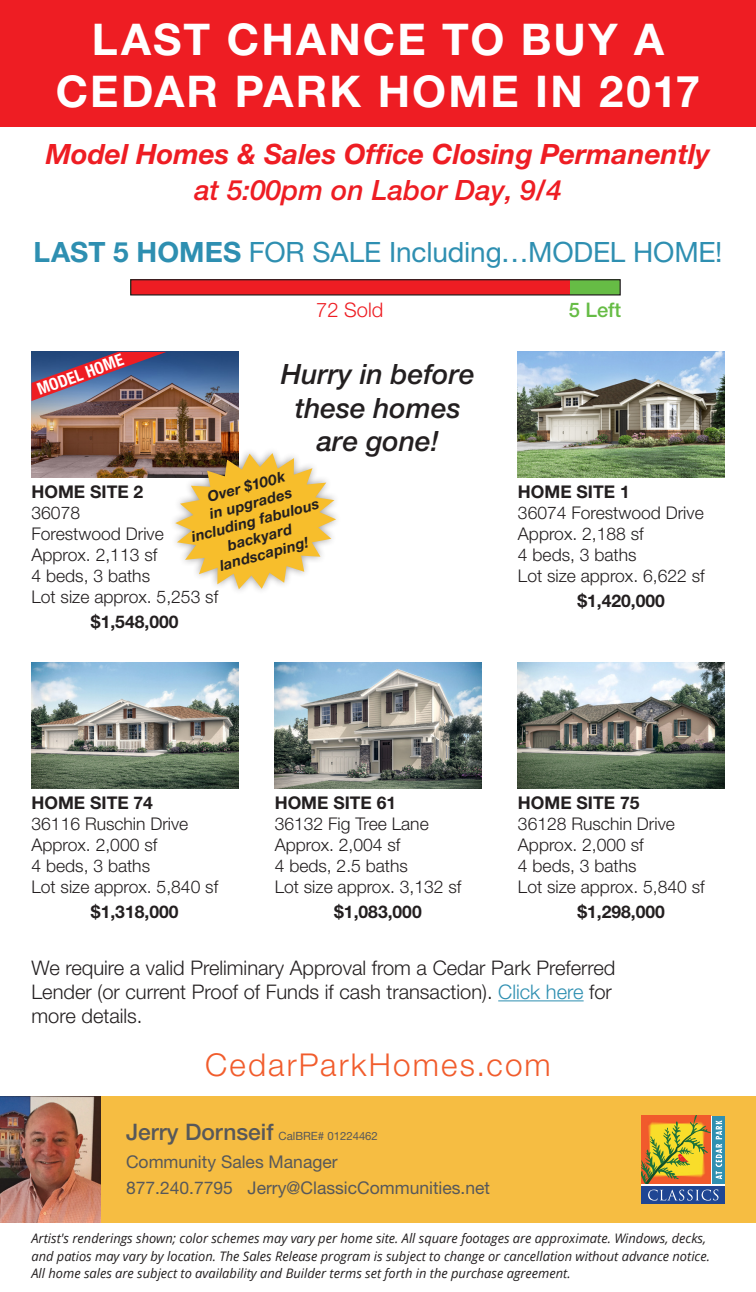
<style>
.page{position:relative;width:756px;height:1292px;background:#fff}
.page>*{position:absolute;margin:0;border:0;box-sizing:border-box;transform-origin:0 0}
.t1{font:700 43.75px/52.5px "Helvetica Neue LT Pro";letter-spacing:.05em;color:#fff;text-align:center}
.t2{font:300 31.5px "Helvetica Neue LT Pro";letter-spacing:.07em;color:#f15c2c}
.t3{font:italic 700 28px "Helvetica Neue LT Pro";color:#ee1d23}
.t4{font:28px "Helvetica Neue LT Pro";letter-spacing:-.005em;color:#2e8fb1}
.t5{font:italic 500 28px/33.6px "Helvetica Neue LT Pro";color:#231f20;text-align:center}
.t6{font:italic 500 28px "Helvetica Neue LT Pro";color:#ee1d23}
.t7{font:300 20.12px/24.2px "Helvetica Neue LT Pro";color:#231f20}
.t8{font:300 20.12px "Helvetica Neue LT Pro";color:#ee1d23}
.t9{font:500 20.12px "Helvetica Neue LT Pro";color:#66bc45}
.t10{font:300 17.5px/21px "Helvetica Neue LT Pro";color:#231f20}
.t11{font:700 17.5px "Helvetica Neue LT Pro";color:#231f20}
.t12{font:17.5px/26.2px "Helvetica Neue LT Pro";color:#57585a}
.t13{font:700 condensed 16.62px "Helvetica Neue LT Pro";color:#fff}
.t14{font:italic 700 14.7px/17.3px "Helvetica Neue LT Pro";color:#231f20;text-align:center}
.t15{font:italic 13.12px/17.5px "Open Sans";color:#231f20}
.t16{font:11.38px "Helvetica Neue LT Pro";color:#57585a}
.s1{font-weight:700}
.s2{color:#2e8fb1}
.s3{font-weight:500;font-size:22.75px}
</style>
<div class="page">
<div style="left:0;top:0;width:756px;height:126px;background:#ee1d23"></div>
<img style="left:518px;top:352px;width:206px;height:126px">
<img style="left:275px;top:662px;width:206px;height:126px">
<img style="left:31px;top:352px;width:207px;height:126px">
<img style="left:518px;top:662px;width:206px;height:126px">
<img style="left:31px;top:662px;width:207px;height:126px">
<hr style="left:498px;top:1000px;width:86px;height:1px;background:#2e8fb1">
<div style="left:0;top:1096px;width:756px;height:126px;background:#f6bd42"></div>
<img style="left:0;top:1096px;width:101px;height:126px">
<svg style="left:642px;top:1183px;width:83px;height:3px"></svg>
<div style="left:642px;top:1186px;width:83px;height:17px;background:#1f4693"></div>
<svg style="left:648px;top:1189px;width:70px;height:11px"></svg>
<div style="left:713px;top:1115px;width:12px;height:68px;background:#3090b1"></div>
<svg style="left:642px;top:1115px;width:80px;height:68px;background:#be9942"></svg>
<div style="left:131px;top:280px;width:489px;height:15px;background:#66bc45"></div>
<div style="left:131px;top:280px;width:438px;height:15px;background:#ee1d23"></div>
<div style="left:130px;top:279px;width:491px;height:16px;border:1px solid #231f20"></div>
<svg style="left:31px;top:352px;width:136px;height:49px;background:#804f69"></svg>
<div style="left:169px;top:446px;width:174px;height:150px;background:#231f20;opacity:.45"></div>
<svg style="left:175px;top:453px;width:161px;height:136px"></svg>
<h1 class="t1" style="left:56px;top:12px;width:646px">LAST CHANCE TO BUY A<br>CEDAR PARK HOME IN 2017</h1>
<h3 class="t3" style="left:46px;top:137px;width:666px">Model Homes &amp; Sales Office Closing Permanently</h3>
<h3 class="t6" style="left:194px;top:174px;width:369px">at 5:00pm on Labor Day, 9/4</h3>
<h3 class="t4" style="left:34px;top:235px;width:690px"><span class="s1">LAST 5 HOMES</span> FOR SALE Including…MODEL HOME!</h3>
<p class="t8" style="left:316px;top:297px;width:69px">72 Sold</p>
<p class="t9" style="left:569px;top:297px;width:54px">5 Left</p>
<p class="t13" style="left:34px;top:380px;width:92px;rotate:-20deg">MODEL HOME</p>
<h3 class="t5" style="left:281px;top:357px;width:195px">Hurry in before these homes are gone!</h3>
<p class="t14" style="left:180px;top:495px;width:133px;rotate:-15deg">Over $100k<br>in upgrades including fabulous backyard landscaping!</p>
<p class="t11" style="left:31px;top:481px;width:113px">HOME SITE 2</p>
<p class="t10" style="left:31px;top:502px;width:188px">36078<br>Forestwood Drive<br>Approx. 2,113 sf<br>4 beds, 3 baths<br>Lot size approx. 5,253 sf</p>
<p class="t11" style="left:91px;top:611px;width:89px">$1,548,000</p>
<p class="t11" style="left:518px;top:481px;width:113px">HOME SITE 1</p>
<p class="t10" style="left:518px;top:502px;width:188px">36074 Forestwood Drive<br>Approx. 2,188 sf<br>4 beds, 3 baths<br>Lot size approx. 6,622 sf</p>
<p class="t11" style="left:577px;top:590px;width:89px">$1,420,000</p>
<p class="t11" style="left:31px;top:792px;width:123px">HOME SITE 74</p>
<p class="t10" style="left:31px;top:813px;width:188px">36116 Ruschin Drive<br>Approx. 2,000 sf<br>4 beds, 3 baths<br>Lot size approx. 5,840 sf</p>
<p class="t11" style="left:91px;top:900px;width:89px">$1,318,000</p>
<p class="t7" style="left:32px;top:955px;width:585px">We require a valid Preliminary Approval from a Cedar Park Preferred<br>Lender (or current Proof of Funds if cash transaction). <span class="s2">Click here</span> for more details.</p>
<p class="t11" style="left:518px;top:792px;width:123px">HOME SITE 75</p>
<p class="t10" style="left:518px;top:813px;width:188px">36128 Ruschin Drive<br>Approx. 2,000 sf<br>4 beds, 3 baths<br>Lot size approx. 5,840 sf</p>
<p class="t11" style="left:577px;top:900px;width:89px">$1,298,000</p>
<p class="t11" style="left:275px;top:792px;width:123px">HOME SITE 61</p>
<p class="t10" style="left:275px;top:813px;width:188px">36132 Fig Tree Lane<br>Approx. 2,004 sf<br>4 beds, 2.5 baths<br>Lot size approx. 3,132 sf</p>
<p class="t11" style="left:334px;top:900px;width:89px">$1,083,000</p>
<h2 class="t2" style="left:205px;top:1045px;width:347px">CedarParkHomes.com</h2>
<p class="t16" style="left:126px;top:1128px;width:253px"><span class="s3">Jerry Dornseif</span> CalBRE# 01224462</p>
<p class="t12" style="left:126px;top:1148px;width:366px">Community Sales Manager<br>877.240.7795 Jerry@ClassicCommunities.net</p>
<p class="t15" style="left:32px;top:1229px;width:680px">Artist's renderings shown; color schemes may vary per home site. All square footages are approximate. Windows, decks, and patios may vary by location. The Sales Release program is subject to change or cancellation without advance notice.<br>All home sales are subject to availability and Builder terms set forth in the purchase agreement.</p>
</div>
